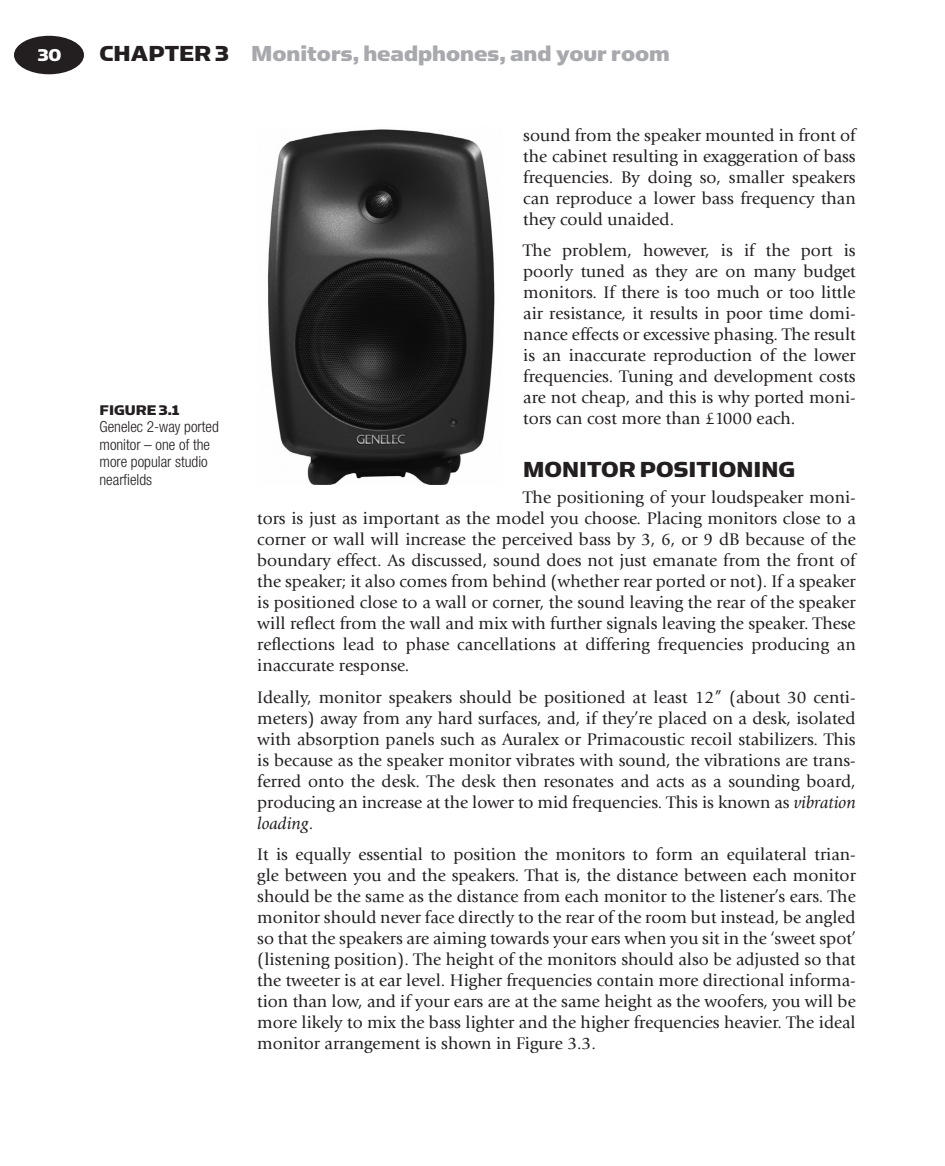
<style>
.page{position:relative;width:945px;height:1166px;background:#fff}
.page>*{position:absolute;margin:0;border:0;box-sizing:border-box;transform-origin:0 0}
.t1{font:24.5px "Simian Text Chimpanzee";color:#a8a9ad}
.t2{font:24.5px "Simian Text Chimpanzee";color:#231f20}
.t3{font:24.5px "Simian Display Chimpanzee";color:#231f20}
.t4{font:19.25px "Simian Text Chimpanzee";color:#fff}
.t5{font:17.5px/21px "Giovanni";color:#231f20;text-align:justify}
.t6{font:15.75px "Simian Text Chimpanzee";color:#231f20}
.t7{font:300 condensed 15.4px/17.5px "Helvetica Neue";color:#231f20}
.s1{font-family:"Simian Display Chimpanzee";color:#231f20}
.s2{font-style:italic}
</style>
<div class="page">
<div style="left:14px;top:36px;width:70px;height:38px;background:#231f20;border-radius:50%"></div>
<img style="left:268px;top:129px;width:227px;height:355px">
<p class="t4" style="left:38px;top:43px;width:25px">30</p>
<h1 class="t3" style="left:100px;top:40px;width:32px">CHAPTER</h1>
<h1 class="t1" style="left:215px;top:39px;width:456px"><span class="s1">3</span> Monitors, headphones, and your room</h1>
<p class="t6" style="left:100px;top:400px;width:81px">FIGURE 3.1</p>
<p class="t7" style="left:100px;top:418px;width:121px">Genelec 2-way ported monitor – one of the more popular studio nearfields</p>
<p class="t5" style="left:523px;top:125px;width:334px">sound from the speaker mounted in front of the cabinet resulting in exaggeration of bass frequencies. By doing so, smaller speakers can reproduce a lower bass frequency than they could unaided.</p>
<p class="t5" style="left:523px;top:240px;width:334px">The problem, however, is if the port is poorly tuned as they are on many budget monitors. If there is too much or too little air resistance, it results in poor time domi&shy;nance effects or excessive phasing. The result is an inaccurate reproduction of the lower frequencies. Tuning and development costs are not cheap, and this is why ported moni&shy;tors can cost more than £1000 each.</p>
<h1 class="t2" style="left:523px;top:455px;width:273px">MONITOR POSITIONING</h1>
<p class="t5" style="left:257px;top:487px;width:600px;text-indent:266px">The positioning of your loudspeaker moni&shy;tors is just as important as the model you choose. Placing monitors close to a corner or wall will increase the perceived bass by 3, 6, or 9 dB because of the boundary effect. As discussed, sound does not just emanate from the front of the speaker; it also comes from behind (whether rear ported or not). If a speaker is positioned close to a wall or corner, the sound leaving the rear of the speaker will reflect from the wall and mix with further signals leaving the speaker. These reflections lead to phase cancellations at differing frequencies producing an inaccurate response.</p>
<p class="t5" style="left:257px;top:686px;width:600px">Ideally, monitor speakers should be positioned at least 12” (about 30 centi&shy;meters) away from any hard surfaces, and, if they’re placed on a desk, isolated with absorption panels such as Auralex or Primacoustic recoil stabilizers. This is because as the speaker monitor vibrates with sound, the vibrations are trans&shy;ferred onto the desk. The desk then resonates and acts as a sounding board, producing an increase at the lower to mid frequencies. This is known as <span class="s2">vibration loading</span>.</p>
<p class="t5" style="left:257px;top:844px;width:600px">It is equally essential to position the monitors to form an equilateral trian&shy;gle between you and the speakers. That is, the distance between each monitor should be the same as the distance from each monitor to the listener’s ears. The monitor should never face directly to the rear of the room but instead, be angled so that the speakers are aiming towards your ears when you sit in the ‘sweet spot’ (listening position). The height of the monitors should also be adjusted so that the tweeter is at ear level. Higher frequencies contain more directional informa&shy;tion than low, and if your ears are at the same height as the woofers, you will be more likely to mix the bass lighter and the higher frequencies heavier. The ideal monitor arrangement is shown in Figure 3.3.</p>
</div>
